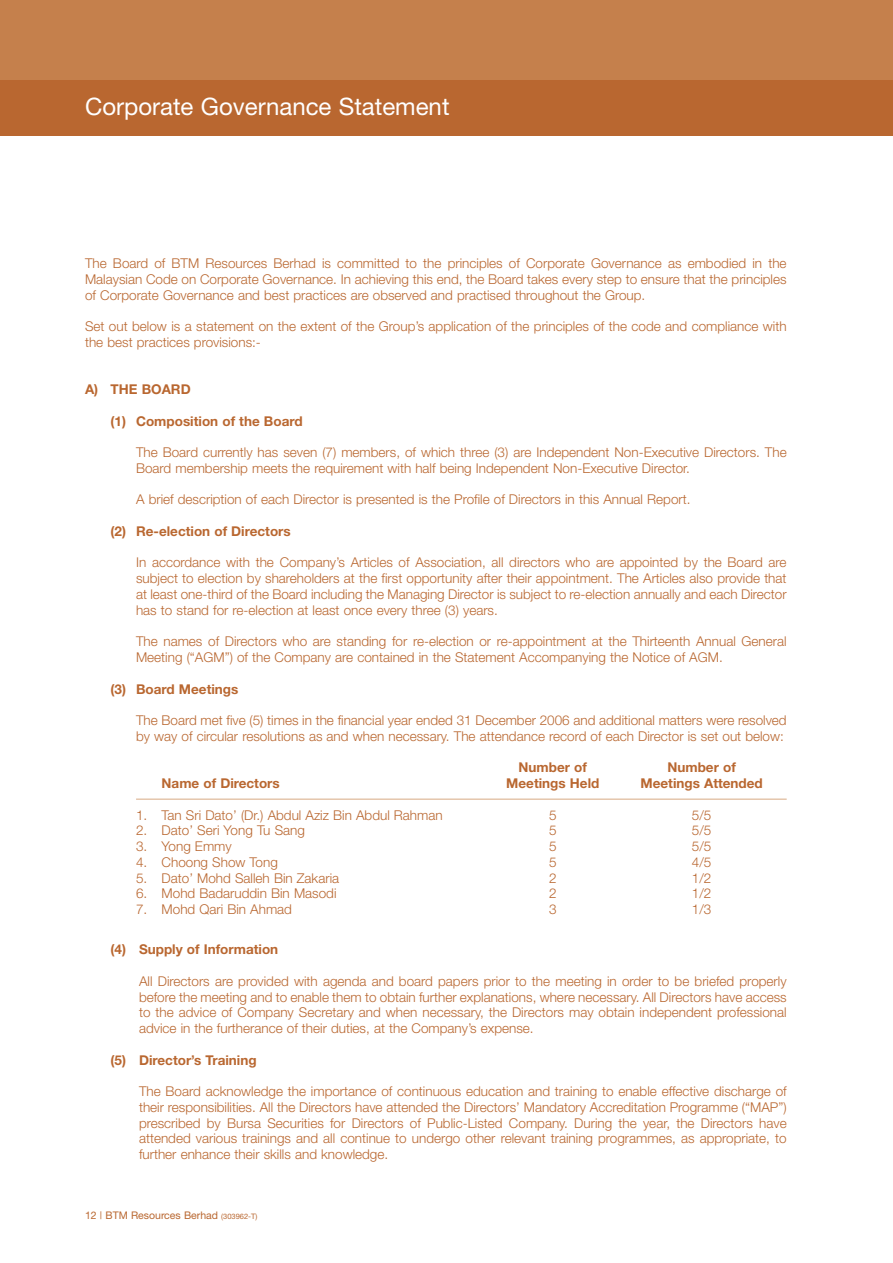
<style>
.page{position:relative;width:893px;height:1263px;background:#fff}
.page>*{position:absolute;margin:0;border:0;box-sizing:border-box;transform-origin:0 0}
.t1{font:24px "Helvetica Neue";color:#fff}
.t2{font:300 13.5px/15.8px "Helvetica Neue";color:#b96730;text-align:justify}
.t3{font:700 13.5px "Helvetica Neue";color:#b96730}
.t4{font:10.5px "Helvetica Neue";color:#b96730}
.s1{font-size:7.5px}
</style>
<div class="page">
<div style="left:0;top:0;width:893px;height:81px;background:#c5804c"></div>
<div style="left:0;top:81px;width:893px;height:55px;background:#b96730"></div>
<hr style="left:136px;top:799px;width:651px;height:1px;background:#d7a983">
<h1 class="t1" style="left:85px;top:98px;width:366px">Corporate Governance Statement</h1>
<p class="t2" style="left:85px;top:255px;width:703px">The Board of BTM Resources Berhad is committed to the principles of Corporate Governance as embodied in the Malaysian Code on Corporate Governance. In achieving this end, the Board takes every step to ensure that the principles of Corporate Governance and best practices are observed and practised throughout the Group.</p>
<p class="t2" style="left:85px;top:318px;width:703px">Set out below is a statement on the extent of the Group’s application of the principles of the code and compliance with the best practices provisions:-</p>
<p class="t3" style="left:85px;top:385px;width:107px">A) THE BOARD</p>
<p class="t3" style="left:111px;top:416px;width:194px">(1) Composition of the Board</p>
<p class="t2" style="left:136px;top:444px;width:652px">The Board currently has seven (7) members, of which three (3) are Independent Non-Executive Directors. The<br>Board membership meets the requirement with half being Independent Non-Executive Director.</p>
<p class="t2" style="left:136px;top:491px;width:556px">A brief description of each Director is presented is the Profile of Directors in this Annual Report.</p>
<p class="t3" style="left:111px;top:526px;width:182px">(2) Re-election of Directors</p>
<p class="t2" style="left:136px;top:554px;width:652px">In accordance with the Company’s Articles of Association, all directors who are appointed by the Board are subject to election by shareholders at the first opportunity after their appointment. The Articles also provide that at least one-third of the Board including the Managing Director is subject to re-election annually and each Director has to stand for re-election at least once every three (3) years.</p>
<p class="t2" style="left:136px;top:633px;width:652px">The names of Directors who are standing for re-election or re-appointment at the Thirteenth Annual General<br>Meeting (“AGM”) of the Company are contained in the Statement Accompanying the Notice of AGM.</p>
<p class="t3" style="left:111px;top:684px;width:129px">(3) Board Meetings</p>
<p class="t2" style="left:136px;top:712px;width:652px">The Board met five (5) times in the financial year ended 31 December 2006 and additional matters were resolved by way of circular resolutions as and when necessary. The attendance record of each Director is set out below:</p>
<p class="t3" style="left:519px;top:763px;width:70px">Number of</p>
<p class="t3" style="left:667px;top:763px;width:70px">Number of</p>
<p class="t3" style="left:162px;top:778px;width:120px">Name of Directors</p>
<p class="t3" style="left:506px;top:778px;width:95px">Meetings Held</p>
<p class="t3" style="left:640px;top:778px;width:124px">Meetings Attended</p>
<p class="t2" style="left:136px;top:806px;width:308px">1. Tan Sri Dato’ (Dr.) Abdul Aziz Bin Abdul Rahman</p>
<p class="t2" style="left:549px;top:806px;width:9px">5</p>
<p class="t2" style="left:692px;top:806px;width:21px">5/5</p>
<p class="t2" style="left:136px;top:822px;width:170px">2. Dato’ Seri Yong Tu Sang</p>
<p class="t2" style="left:549px;top:822px;width:9px">5</p>
<p class="t2" style="left:692px;top:822px;width:21px">5/5</p>
<p class="t2" style="left:136px;top:838px;width:97px">3. Yong Emmy</p>
<p class="t2" style="left:549px;top:838px;width:9px">5</p>
<p class="t2" style="left:692px;top:838px;width:21px">5/5</p>
<p class="t2" style="left:136px;top:854px;width:143px">4. Choong Show Tong</p>
<p class="t2" style="left:549px;top:854px;width:9px">5</p>
<p class="t2" style="left:692px;top:854px;width:21px">4/5</p>
<p class="t2" style="left:136px;top:869px;width:205px">5. Dato’ Mohd Salleh Bin Zakaria</p>
<p class="t2" style="left:549px;top:869px;width:9px">2</p>
<p class="t2" style="left:692px;top:869px;width:21px">1/2</p>
<p class="t2" style="left:136px;top:885px;width:202px">6. Mohd Badaruddin Bin Masodi</p>
<p class="t2" style="left:549px;top:885px;width:9px">2</p>
<p class="t2" style="left:692px;top:885px;width:21px">1/2</p>
<p class="t2" style="left:136px;top:901px;width:157px">7. Mohd Qari Bin Ahmad</p>
<p class="t2" style="left:549px;top:901px;width:9px">3</p>
<p class="t2" style="left:692px;top:901px;width:21px">1/3</p>
<p class="t3" style="left:111px;top:945px;width:169px">(4) Supply of Information</p>
<p class="t2" style="left:139px;top:973px;width:649px">All Directors are provided with agenda and board papers prior to the meeting in order to be briefed properly before the meeting and to enable them to obtain further explanations, where necessary. All Directors have access to the advice of Company Secretary and when necessary, the Directors may obtain independent professional advice in the furtherance of their duties, at the Company’s expense.</p>
<p class="t3" style="left:111px;top:1055px;width:148px">(5) Director’s Training</p>
<p class="t2" style="left:139px;top:1083px;width:649px">The Board acknowledge the importance of continuous education and training to enable effective discharge of their responsibilities. All the Directors have attended the Directors’ Mandatory Accreditation Programme (“MAP”) prescribed by Bursa Securities for Directors of Public-Listed Company. During the year, the Directors have attended various trainings and all continue to undergo other relevant training programmes, as appropriate, to further enhance their skills and knowledge.</p>
<p class="t4" style="left:85px;top:1212px;width:174px">12 | BTM Resources Berhad <span class="s1">(303962-T)</span></p>
</div>
